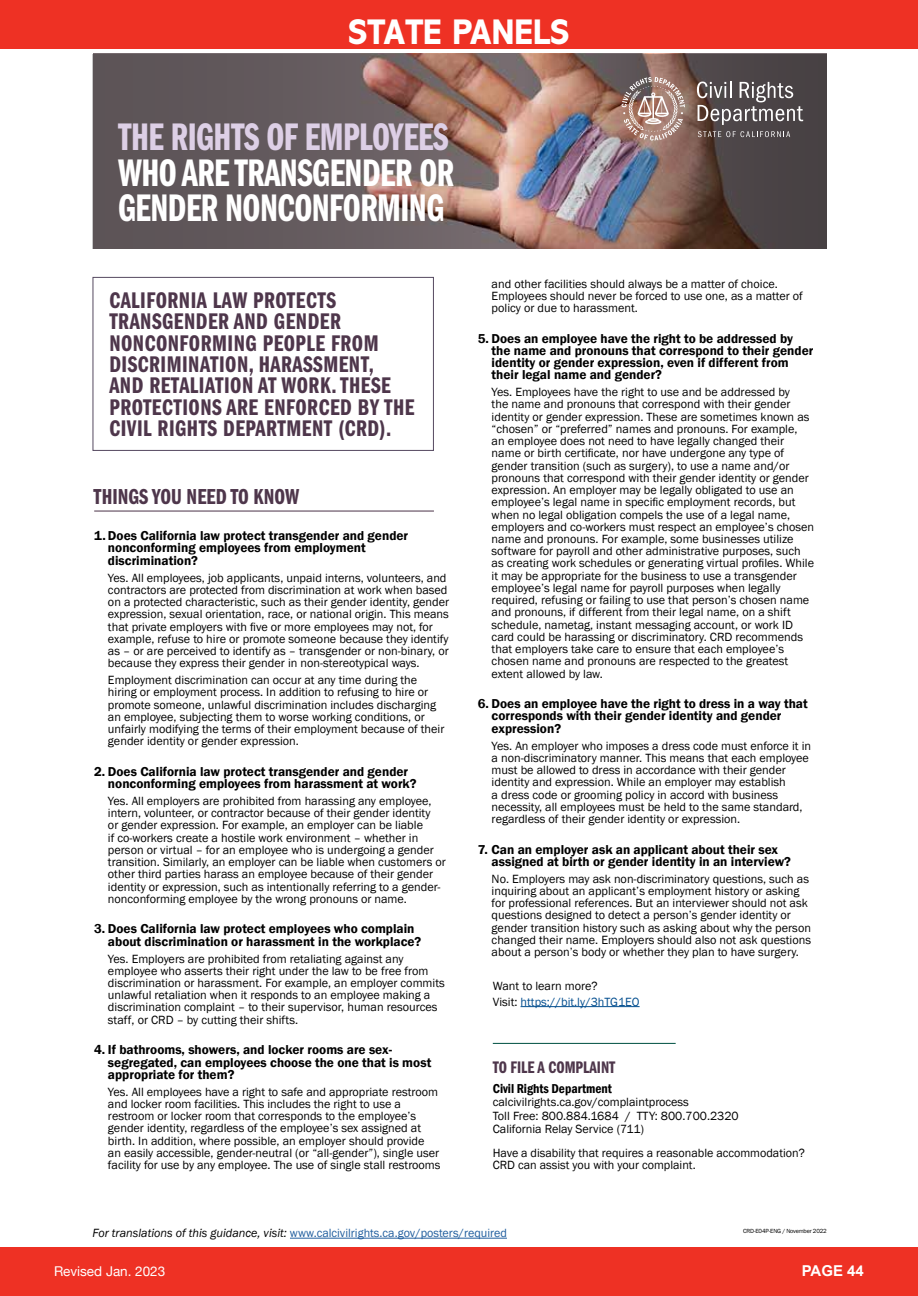
<style>
.page{position:relative;width:918px;height:1296px;background:#fff}
.page>*{position:absolute;margin:0;border:0;box-sizing:border-box;transform-origin:0 0}
.t1{font:39.75px/35.7px "Franklin Gothic LT Pro Dm Cm";letter-spacing:-.015em;color:#fff;scale:.95 1}
.t2{font:39.75px "Franklin Gothic LT Pro Dm Cm";letter-spacing:-.015em;color:#ddcfe6;scale:.95 1}
.t3{font:800 36px "Abadi MT Pro";color:#fff;scale:.9 1}
.t4{font:23.4px/21.5px "Franklin Gothic LT Pro Dm Cm";letter-spacing:.02em;color:#4e364b}
.t5{font:22.5px "Franklin Gothic LT Pro Dm Cm";color:#4e364b}
.t6{font:17.4px "Franklin Gothic LT Pro Dm Cm";color:#4e364b}
.t7{font:700 15px "Arial";color:#fff}
.t8{font:13.5px "Helvetica Neue";color:#fff}
.t9{font:600 13.2px/12.3px "Franklin Gothic";color:#000}
.t10{font:600 condensed 13.2px "Franklin Gothic";color:#000}
.t11{font:12.3px/12.3px "Franklin Gothic";color:#000}
.t12{font:12.3px "Franklin Gothic";color:#215e9e}
.t13{font:6.15px "Franklin Gothic";letter-spacing:-.025em;color:#000}
.s1{color:#034e8f}
.s2{font-style:italic;color:#000}
</style>
<div class="page">
<div style="left:0;top:0;width:918px;height:49px;background:#ee3124"></div>
<div style="left:0;top:1247px;width:918px;height:49px;background:#ee3124"></div>
<img style="left:490px;top:54px;width:34px;height:194px">
<svg style="left:92px;top:54px;width:398px;height:194px;background:#6e5e5e"></svg>
<img style="left:524px;top:54px;width:303px;height:194px">
<div style="left:92px;top:277px;width:342px;height:174px;border:1px solid #584c63"></div>
<hr style="left:493px;top:1043px;width:183px;height:1px;background:#005243">
<hr style="left:94px;top:511px;width:340px;height:1px;background:#4e364b">
<svg style="left:697px;top:82px;width:106px;height:43px;background:#736c6d"></svg>
<svg style="left:698px;top:131px;width:92px;height:6px"></svg>
<svg style="left:621px;top:77px;width:64px;height:64px;background:#aa8d85"></svg>
<hr style="left:521px;top:1006px;width:119px;height:1px;background:#034e8f">
<hr style="left:290px;top:1238px;width:217px;height:1px;background:#215e9e">
<h2 class="t3" style="left:349px;top:12px;width:247px">STATE PANELS</h2>
<h1 class="t2" style="left:118px;top:115px;width:349px">THE RIGHTS OF EMPLOYEES</h1>
<h1 class="t1" style="left:118px;top:155px;width:355px">WHO ARE TRANSGENDER OR<br>GENDER NONCONFORMING</h1>
<h3 class="t4" style="left:109px;top:290px;width:307px">CALIFORNIA LAW PROTECTS<br>TRANSGENDER AND GENDER<br>NONCONFORMING PEOPLE FROM<br>DISCRIMINATION, HARASSMENT,<br>AND RETALIATION AT WORK. THESE<br>PROTECTIONS ARE ENFORCED BY THE<br>CIVIL RIGHTS DEPARTMENT (CRD).</h3>
<h3 class="t5" style="left:94px;top:484px;width:207px">THINGS YOU NEED TO KNOW</h3>
<p class="t9" style="left:108px;top:530px;width:302px;text-indent:-14px">1. Does California law protect transgender and gender nonconforming employees from employment discrimination?</p>
<p class="t11" style="left:108px;top:572px;width:343px">Yes. All employees, job applicants, unpaid interns, volunteers, and contractors are protected from discrimination at work when based on a protected characteristic, such as their gender identity, gender expression, sexual orientation, race, or national origin. This means that private employers with five or more employees may not, for example, refuse to hire or promote someone because they identify as – or are perceived to identify as – transgender or non-binary, or because they express their gender in non-stereotypical ways.</p>
<p class="t11" style="left:108px;top:674px;width:338px">Employment discrimination can occur at any time during the hiring or employment process. In addition to refusing to hire or promote someone, unlawful discrimination includes discharging an employee, subjecting them to worse working conditions, or unfairly modifying the terms of their employment because of their gender identity or gender expression.</p>
<p class="t9" style="left:108px;top:765px;width:310px;text-indent:-14px">2. Does California law protect transgender and gender nonconforming employees from harassment at work?</p>
<p class="t11" style="left:108px;top:795px;width:339px">Yes. All employers are prohibited from harassing any employee, intern, volunteer, or contractor because of their gender identity<br>or gender expression. For example, an employer can be liable<br>if co-workers create a hostile work environment – whether in person or virtual – for an employee who is undergoing a gender transition. Similarly, an employer can be liable when customers or other third parties harass an employee because of their gender identity or expression, such as intentionally referring to a gender&shy;nonconforming employee by the wrong pronouns or name.</p>
<p class="t9" style="left:108px;top:923px;width:315px;text-indent:-14px">3. Does California law protect employees who complain about discrimination or harassment in the workplace?</p>
<p class="t11" style="left:108px;top:953px;width:338px">Yes. Employers are prohibited from retaliating against any employee who asserts their right under the law to be free from discrimination or harassment. For example, an employer commits unlawful retaliation when it responds to an employee making a discrimination complaint – to their supervisor, human resources staff, or CRD – by cutting their shifts.</p>
<p class="t9" style="left:108px;top:1044px;width:325px;text-indent:-14px">4. If bathrooms, showers, and locker rooms are sex&shy;segregated, can employees choose the one that is most appropriate for them?</p>
<p class="t11" style="left:108px;top:1086px;width:334px">Yes. All employees have a right to safe and appropriate restroom and locker room facilities. This includes the right to use a restroom or locker room that corresponds to the employee’s gender identity, regardless of the employee’s sex assigned at birth. In addition, where possible, an employer should provide an easily accessible, gender-neutral (or “all-gender”), single user facility for use by any employee. The use of single stall restrooms</p>
<p class="t11" style="left:492px;top:278px;width:313px">and other facilities should always be a matter of choice.<br>Employees should never be forced to use one, as a matter of policy or due to harassment.</p>
<p class="t9" style="left:492px;top:332px;width:323px;text-indent:-14px">5. Does an employee have the right to be addressed by the name and pronouns that correspond to their gender identity or gender expression, even if different from their legal name and gender?</p>
<p class="t11" style="left:492px;top:386px;width:324px">Yes. Employees have the right to use and be addressed by<br>the name and pronouns that correspond with their gender identity or gender expression. These are sometimes known as “chosen” or “preferred” names and pronouns. For example,<br>an employee does not need to have legally changed their name or birth certificate, nor have undergone any type of gender transition (such as surgery), to use a name and/or pronouns that correspond with their gender identity or gender expression. An employer may be legally obligated to use an employee’s legal name in specific employment records, but when no legal obligation compels the use of a legal name, employers and co-workers must respect an employee’s chosen name and pronouns. For example, some businesses utilize software for payroll and other administrative purposes, such as creating work schedules or generating virtual profiles. While it may be appropriate for the business to use a transgender employee’s legal name for payroll purposes when legally required, refusing or failing to use that person’s chosen name and pronouns, if different from their legal name, on a shift schedule, nametag, instant messaging account, or work ID card could be harassing or discriminatory. CRD recommends that employers take care to ensure that each employee’s chosen name and pronouns are respected to the greatest extent allowed by law.</p>
<p class="t9" style="left:492px;top:698px;width:318px;text-indent:-14px">6. Does an employee have the right to dress in a way that corresponds with their gender identity and gender expression?</p>
<p class="t11" style="left:492px;top:740px;width:321px">Yes. An employer who imposes a dress code must enforce it in a non-discriminatory manner. This means that each employee must be allowed to dress in accordance with their gender identity and expression. While an employer may establish<br>a dress code or grooming policy in accord with business necessity, all employees must be held to the same standard, regardless of their gender identity or expression.</p>
<p class="t9" style="left:492px;top:843px;width:301px;text-indent:-14px">7. Can an employer ask an applicant about their sex assigned at birth or gender identity in an interview?</p>
<p class="t11" style="left:492px;top:873px;width:321px">No. Employers may ask non-discriminatory questions, such as inquiring about an applicant’s employment history or asking for professional references. But an interviewer should not ask questions designed to detect a person’s gender identity or gender transition history such as asking about why the person changed their name. Employers should also not ask questions about a person’s body or whether they plan to have surgery.</p>
<p class="t11" style="left:493px;top:979px;width:148px;line-height:15.3px">Want to learn more?<br>Visit: <span class="s1">https://bit.ly/3hTG1EO</span></p>
<h3 class="t6" style="left:493px;top:1058px;width:124px">TO FILE A COMPLAINT</h3>
<p class="t10" style="left:493px;top:1080px;width:121px">Civil Rights Department</p>
<p class="t11" style="left:493px;top:1096px;width:247px;line-height:13.2px">calcivilrights.ca.gov/complaintprocess<br>Toll Free: 800.884.1684 / TTY: 800.700.2320<br>California Relay Service (711)</p>
<p class="t11" style="left:493px;top:1147px;width:314px">Have a disability that requires a reasonable accommodation?<br>CRD can assist you with your complaint.</p>
<p class="t12" style="left:92px;top:1226px;width:416px"><span class="s2">For translations of this guidance, visit:</span> www.calcivilrights.ca.gov/posters/required</p>
<p class="t13" style="left:743px;top:1227px;width:85px">CRD-E04P-ENG / November 2022</p>
<p class="t8" style="left:54px;top:1262px;width:113px">Revised Jan. 2023</p>
<p class="t7" style="left:802px;top:1261px;width:64px">PAGE 44</p>
</div>
